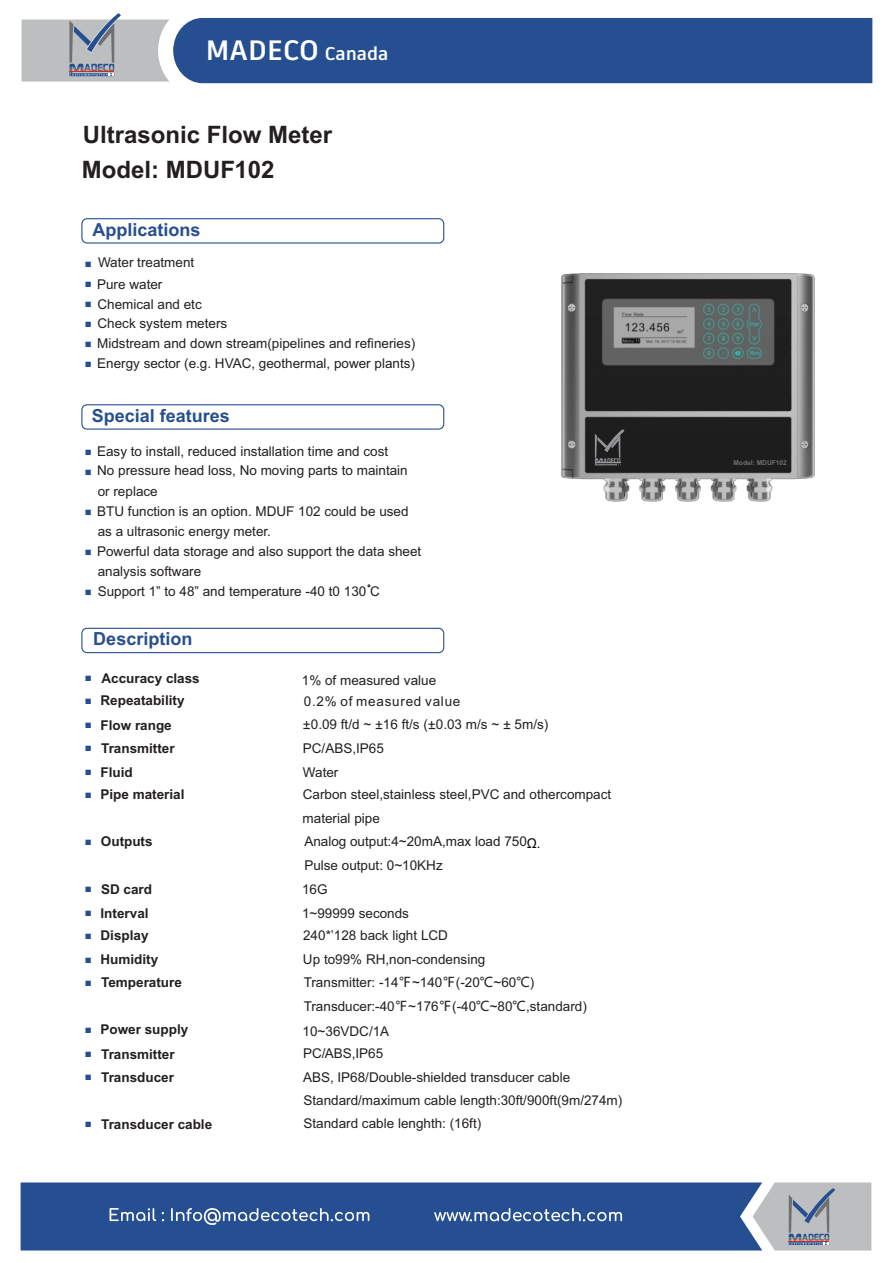
<style>
.page{position:relative;width:893px;height:1263px;background:#fff}
.page>*{position:absolute;margin:0;border:0;box-sizing:border-box;transform-origin:0 0}
.t1{font:700 27.9px "Artifakt Element";color:#fff}
.t2{font:700 24px/34.8px "Arial";color:#231f20}
.t3{font:700 18px "Arial";color:#274f90}
.t4{font:13.5px/20.1px "Arial";color:#231f20}
.t5{font:700 13.5px/23.5px "Arial";color:#231f20}
.t6{font:13.5px "Arial";color:#231f20;scale:1.75 1}
.t7{font:13.5px "Arial";letter-spacing:.055em;color:#231f20}
.t8{font:13.5px "Arial";color:#020304}
.t9{font:11.55px/23.5px "Arial";color:#254f90;text-align:justify}
.t10{font:700 6.6px "Arial";color:#6d6f71}
.s1{font-size:18.45px}
.s2{font-size:11.55px;color:#254f90}
.s3{font-family:"Microsoft Ya Hei"}
</style>
<div class="page">
<div style="left:81px;top:218px;width:363px;height:26px;border:1px solid #254f90;border-radius:5px"></div>
<div style="left:81px;top:404px;width:363px;height:26px;border:1px solid #254f90;border-radius:5px"></div>
<div style="left:81px;top:628px;width:363px;height:25px;border:1px solid #254f90;border-radius:5px"></div>
<svg style="left:762px;top:1182px;width:109px;height:68px;background:#b3b6bb"></svg>
<div style="left:21px;top:1182px;width:741px;height:68px;background:#254f90"></div>
<svg style="left:110px;top:1208px;width:259px;height:17px;background:#5475a8"></svg>
<svg style="left:434px;top:1208px;width:188px;height:13px;background:#607eae"></svg>
<div style="left:173px;top:18px;width:699px;height:65px;background:#254f90"></div>
<svg style="left:22px;top:13px;width:148px;height:69px;background:#bbbec3"></svg>
<img style="left:561px;top:274px;width:253px;height:227px">
<svg style="left:595px;top:429px;width:29px;height:36px"></svg>
<h1 class="t1" style="left:205px;top:39px;width:185px">MADECO <span class="s1">Canada</span></h1>
<h2 class="t2" style="left:82px;top:119px;width:252px">Ultrasonic Flow Meter<br>Model: MDUF102</h2>
<h3 class="t3" style="left:93px;top:222px;width:110px">Applications</h3>
<p class="t4" style="left:97px;top:252px;width:99px;line-height:22.2px">Water treatment<br>Pure water</p>
<p class="t4" style="left:97px;top:296px;width:131px;line-height:18.8px">Chemical and etc<br>Check system meters</p>
<p class="t4" style="left:97px;top:334px;width:320px">Midstream and down stream(pipelines and refineries)<br>Energy sector (e.g. HVAC, geothermal, power plants)</p>
<p class="t9" style="left:85px;top:253px;width:9px;line-height:20.1px">■ ■ ■ ■ ■ ■</p>
<h3 class="t3" style="left:92px;top:409px;width:140px">Special features</h3>
<p class="t4" style="left:97px;top:442px;width:293px">Easy to install, reduced installation time and cost</p>
<p class="t9" style="left:85px;top:441px;width:9px;line-height:20.1px">■ ■</p>
<p class="t4" style="left:97px;top:462px;width:326px">No pressure head loss, No moving parts to maintain or replace<br>BTU function is an option. MDUF 102 could be used as a ultrasonic energy meter.<br>Powerful data storage and also support the data sheet</p>
<p class="t9" style="left:85px;top:500px;width:9px">■</p>
<p class="t9" style="left:85px;top:540px;width:9px">■</p>
<p class="t4" style="left:98px;top:562px;width:105px">analysis software</p>
<p class="t4" style="left:85px;top:583px;width:296px"><span class="s2">■</span> Support 1” to 48” and temperature -40 t0 130 C</p>
<h3 class="t3" style="left:93px;top:632px;width:101px">Description</h3>
<p class="t9" style="left:85px;top:666px;width:9px">■</p>
<p class="t5" style="left:101px;top:668px;width:100px">Accuracy class</p>
<p class="t4" style="left:302px;top:671px;width:136px">1% of measured value</p>
<p class="t9" style="left:85px;top:689px;width:9px">■ ■ ■ ■ ■</p>
<p class="t9" style="left:85px;top:830px;width:9px">■</p>
<p class="t9" style="left:85px;top:877px;width:9px">■ ■ ■ ■ ■</p>
<p class="t9" style="left:85px;top:1018px;width:9px">■ ■ ■</p>
<p class="t9" style="left:85px;top:1112px;width:9px">■</p>
<p class="t5" style="left:100px;top:690px;width:86px">Repeatability</p>
<p class="t7" style="left:304px;top:696px;width:158px">0.2% of measured value</p>
<p class="t5" style="left:100px;top:714px;width:73px">Flow range</p>
<p class="t5" style="left:100px;top:738px;width:76px">Transmitter<br>Fluid</p>
<p class="t5" style="left:100px;top:784px;width:86px">Pipe material</p>
<p class="t5" style="left:101px;top:831px;width:53px">Outputs</p>
<p class="t5" style="left:101px;top:879px;width:53px">SD card<br>Interval</p>
<p class="t5" style="left:100px;top:925px;width:50px">Display</p>
<p class="t5" style="left:101px;top:972px;width:82px">Temperature</p>
<p class="t5" style="left:100px;top:948px;width:59px">Humidity</p>
<p class="t5" style="left:100px;top:1018px;width:89px;line-height:24.9px">Power supply<br>Transmitter</p>
<p class="t5" style="left:101px;top:1067px;width:74px">Transducer</p>
<p class="t5" style="left:101px;top:1114px;width:113px">Transducer cable</p>
<p class="t6" style="left:303px;top:719px;width:142px">-+0.09 ft/d ~ +16 ft/s (+0.03 m/s ~ + 5m/s)</p>
<p class="t6" style="left:375px;top:722px;width:6px">-</p>
<p class="t6" style="left:428px;top:722px;width:6px">-</p>
<p class="t6" style="left:503px;top:722px;width:6px">-</p>
<p class="t4" style="left:303px;top:737px;width:83px;line-height:24.3px">PC/ABS,IP65<br>Water</p>
<p class="t4" style="left:303px;top:784px;width:310px;line-height:23.4px">Carbon steel, stainless steel, PVC and other compact material pipe<br>Analog output: 4~20mA, max load 750</p>
<p class="t4" style="left:302px;top:879px;width:147px;line-height:22.8px">16G<br>1 ~ 99999 seconds<br>240*’128 back light LCD</p>
<p class="t4" style="left:303px;top:950px;width:184px">Up to 99% RH, non-condensing</p>
<p class="t8" style="left:527px;top:838px;width:15px">Ω.</p>
<p class="t4" style="left:304px;top:856px;width:140px">Pulse output: 0~10KHz</p>
<p class="t4" style="left:303px;top:972px;width:286px;line-height:24px">Transmitter: -14<span class="s3">℉</span>~140<span class="s3">℉</span>(-20<span class="s3">℃</span>~60<span class="s3">℃</span>)<br>Transducer:-40<span class="s3">℉</span>~176<span class="s3">℉</span>(-40<span class="s3">℃</span>~80<span class="s3">℃</span>,standard)<br>10~36VDC/1A</p>
<p class="t4" style="left:303px;top:1068px;width:321px;line-height:22.2px">ABS, IP68/Double-shielded transducer cable<br>Standard/maximum cable length:30ft/900ft(9m/274m)</p>
<p class="t4" style="left:303px;top:1044px;width:82px">PC /ABS ,IP65</p>
<p class="t4" style="left:303px;top:1115px;width:179px">Standard cable lenghth: (16ft)</p>
<p class="t10" style="left:733px;top:460px;width:55px">Model: MDUF102</p>
</div>
